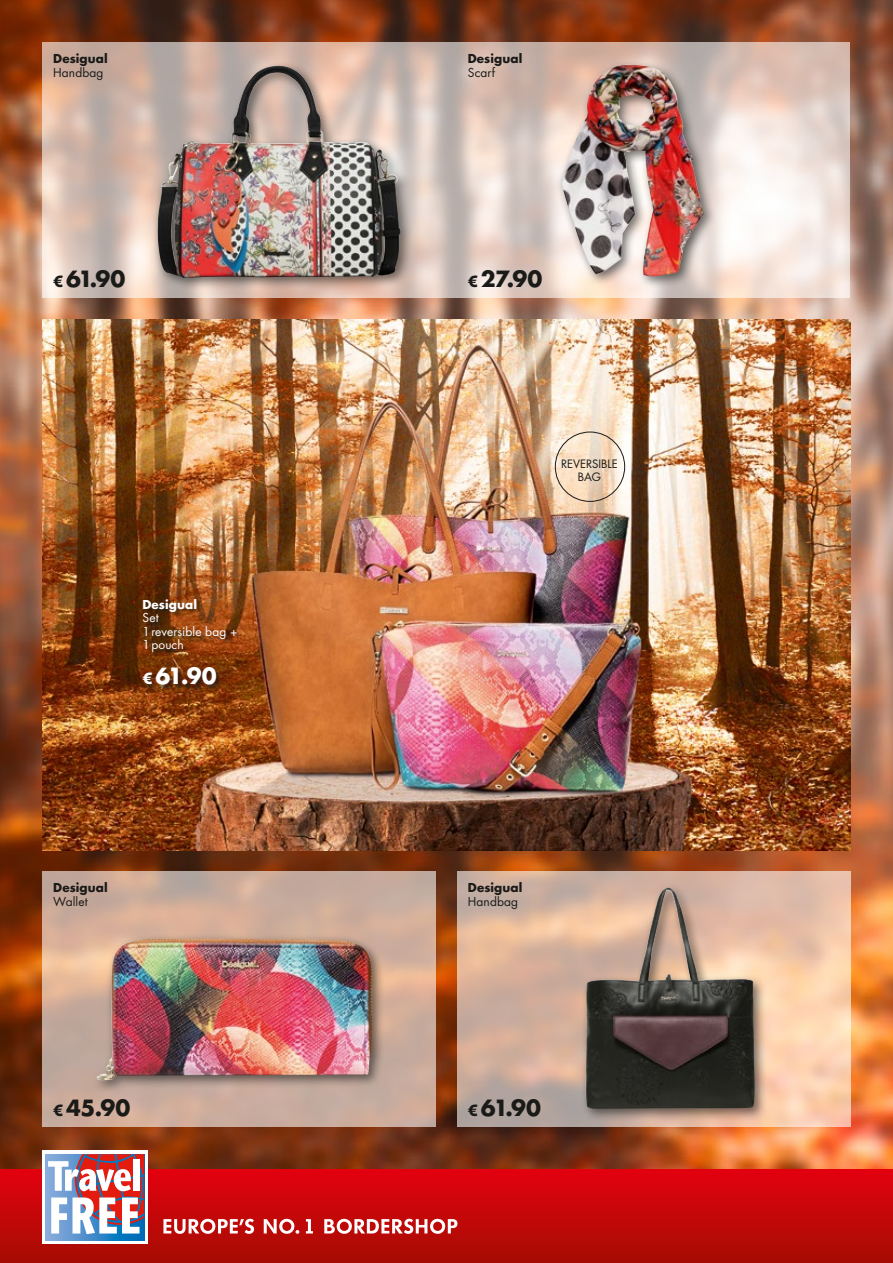
<style>
.page{position:relative;width:893px;height:1263px;background:#fff}
.page>*{position:absolute;margin:0;border:0;box-sizing:border-box;transform-origin:0 0}
.t1{font:700 21.75px "Futura LT Pro";letter-spacing:-.01em;color:#1a1a18}
.t2{font:700 21.75px "Futura LT Pro";color:#fff}
.t3{font:700 12px "Futura LT Pro";letter-spacing:.01em;color:#1a1a18}
.t4{font:12px "Futura LT Pro";letter-spacing:.01em;color:#1a1a18}
.t5{font:12px/13.5px "Futura LT Pro";letter-spacing:.015em;color:#fff}
.t6{font:700 12px "Futura LT Pro";letter-spacing:.01em;color:#fff}
.t7{font:11.25px/13.5px "Futura LT Pro";color:#1a1a18;text-align:center}
.s1{font-size:15px}
</style>
<div class="page">
<img style="left:0;top:0;width:893px;height:1169px">
<div style="left:0;top:1169px;width:893px;height:94px;background:linear-gradient(to bottom,#e30110,#a60d03)"></div>
<svg style="left:892px;top:1169px;width:1px;height:94px"></svg>
<svg style="left:163px;top:1218px;width:295px;height:16px"></svg>
<svg style="left:42px;top:1151px;width:106px;height:93px"></svg>
<svg style="left:46px;top:1154px;width:98px;height:86px"></svg>
<svg style="left:48px;top:1154px;width:96px;height:80px"></svg>
<svg style="left:43px;top:43px;width:807px;height:255px;background:#ddcac0"></svg>
<svg style="left:43px;top:872px;width:393px;height:255px;background:#ccac9b"></svg>
<svg style="left:457px;top:872px;width:393px;height:255px;background:#ddbaa3"></svg>
<img style="left:43px;top:319px;width:807px;height:531px">
<div style="left:580px;top:883px;width:188px;height:238px;background:#1a1a18;opacity:.6"></div>
<img style="left:586px;top:888px;width:169px;height:220px">
<div style="left:556px;top:59px;width:160px;height:230px;background:#1a1a18;opacity:.6"></div>
<img style="left:561px;top:65px;width:143px;height:211px">
<div style="left:152px;top:60px;width:261px;height:230px;background:#1a1a18;opacity:.6"></div>
<img style="left:157px;top:66px;width:243px;height:212px">
<div style="left:92px;top:933px;width:293px;height:159px;background:#1a1a18;opacity:.6"></div>
<img style="left:97px;top:939px;width:275px;height:141px">
<div style="left:144px;top:600px;width:98px;height:89px;background:#1a1a18;opacity:.6"></div>
<div style="left:555px;top:432px;width:70px;height:70px;border:1px solid #1a1a18;border-radius:50%"></div>
<p class="t3" style="left:53px;top:49px;width:56px">Desigual</p>
<p class="t4" style="left:53px;top:64px;width:52px">Handbag</p>
<h1 class="t1" style="left:53px;top:262px;width:74px"><span class="s1">€</span> 61.90</h1>
<p class="t6" style="left:142px;top:595px;width:56px">Desigual</p>
<p class="t5" style="left:142px;top:611px;width:97px">Set<br>1reversible bag +<br>1pouch</p>
<h1 class="t2" style="left:142px;top:659px;width:76px"><span class="s1">€</span> 61.90</h1>
<p class="t3" style="left:468px;top:49px;width:56px">Desigual</p>
<p class="t4" style="left:468px;top:64px;width:29px">Scarf</p>
<h1 class="t1" style="left:468px;top:262px;width:76px"><span class="s1">€</span> 27.90</h1>
<p class="t7" style="left:561px;top:457px;width:58px">REVERSIBLE<br>BAG</p>
<p class="t3" style="left:53px;top:878px;width:56px">Desigual</p>
<p class="t4" style="left:53px;top:893px;width:36px">Wallet</p>
<p class="t3" style="left:468px;top:878px;width:56px">Desigual</p>
<p class="t4" style="left:468px;top:893px;width:52px">Handbag</p>
<h1 class="t1" style="left:53px;top:1091px;width:79px"><span class="s1">€</span> 45.90</h1>
<h1 class="t1" style="left:468px;top:1091px;width:75px"><span class="s1">€</span> 61.90</h1>
</div>
